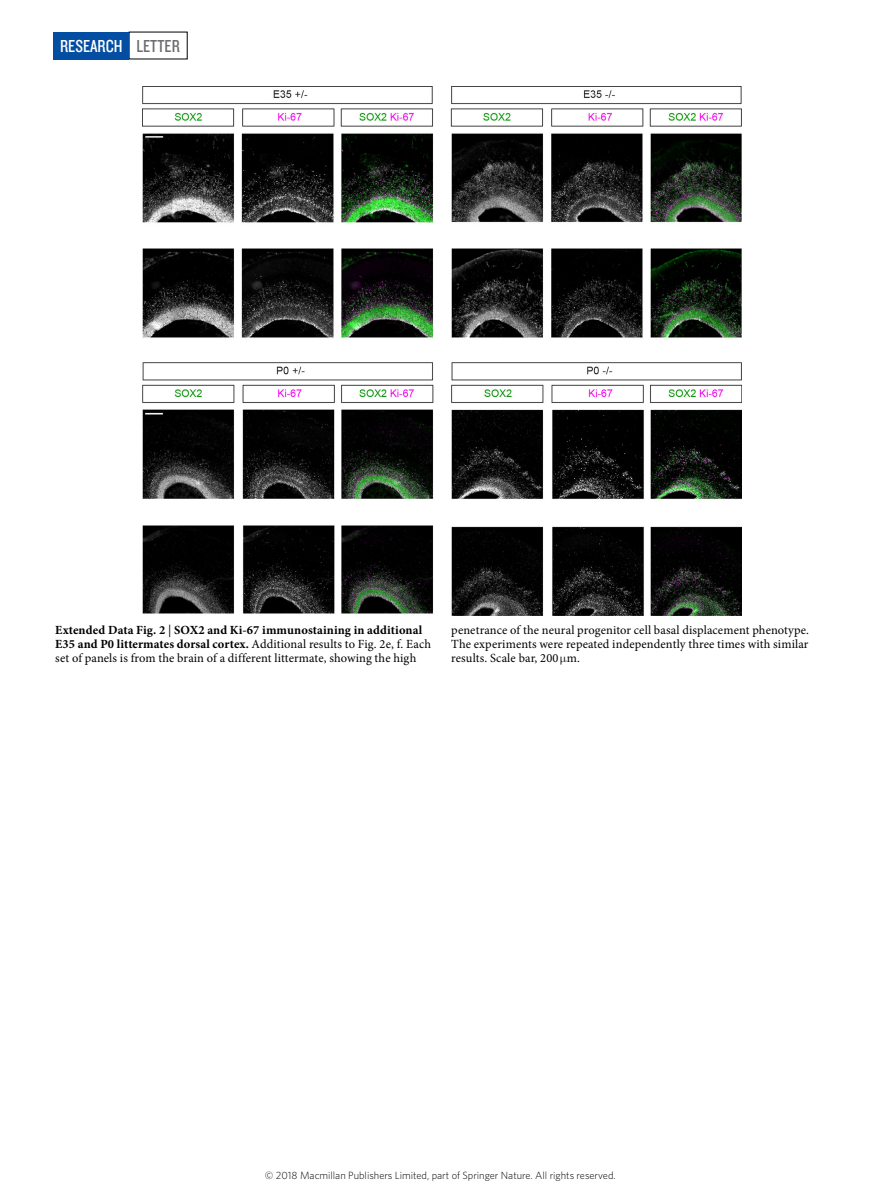
<style>
.page{position:relative;width:893px;height:1187px;background:#fff}
.page>*{position:absolute;margin:0;border:0;box-sizing:border-box;transform-origin:0 0}
.t1{font:18px "Knockout 29 Junior Ltweight";color:#fff}
.t2{font:12.45px/14.2px "Minion Pro";letter-spacing:.01em;color:#000}
.t3{font:300 10.5px "Whitney";color:#000}
.s1{color:#6d6e71}
.s2{font-weight:700}
</style>
<div class="page">
<div style="left:53px;top:32px;width:76px;height:27px;background:#034ea2"></div>
<img style="left:143px;top:86px;width:599px;height:529px">
<h1 class="t1" style="left:60px;top:34px;width:121px">RESEARCH <span class="s1">LETTER</span></h1>
<p class="t2" style="left:55px;top:622px;width:377px"><span class="s2">Extended Data Fig. 2</span> | <span class="s2">SOX2 and Ki-67 immunostaining in additional<br>E35 and P0 littermates dorsal cortex.</span> Additional results to Fig. 2e, f. Each set of panels is from the brain of a different littermate, showing the high</p>
<p class="t2" style="left:451px;top:622px;width:359px;text-align:justify">penetrance of the neural progenitor cell basal displacement phenotype.<br>The experiments were repeated independently three times with similar results. Scale bar, 200 m.</p>
<p class="t3" style="left:265px;top:1168px;width:352px">© 2018 Macmillan Publishers Limited, part of Springer Nature. All rights reserved.</p>
</div>
